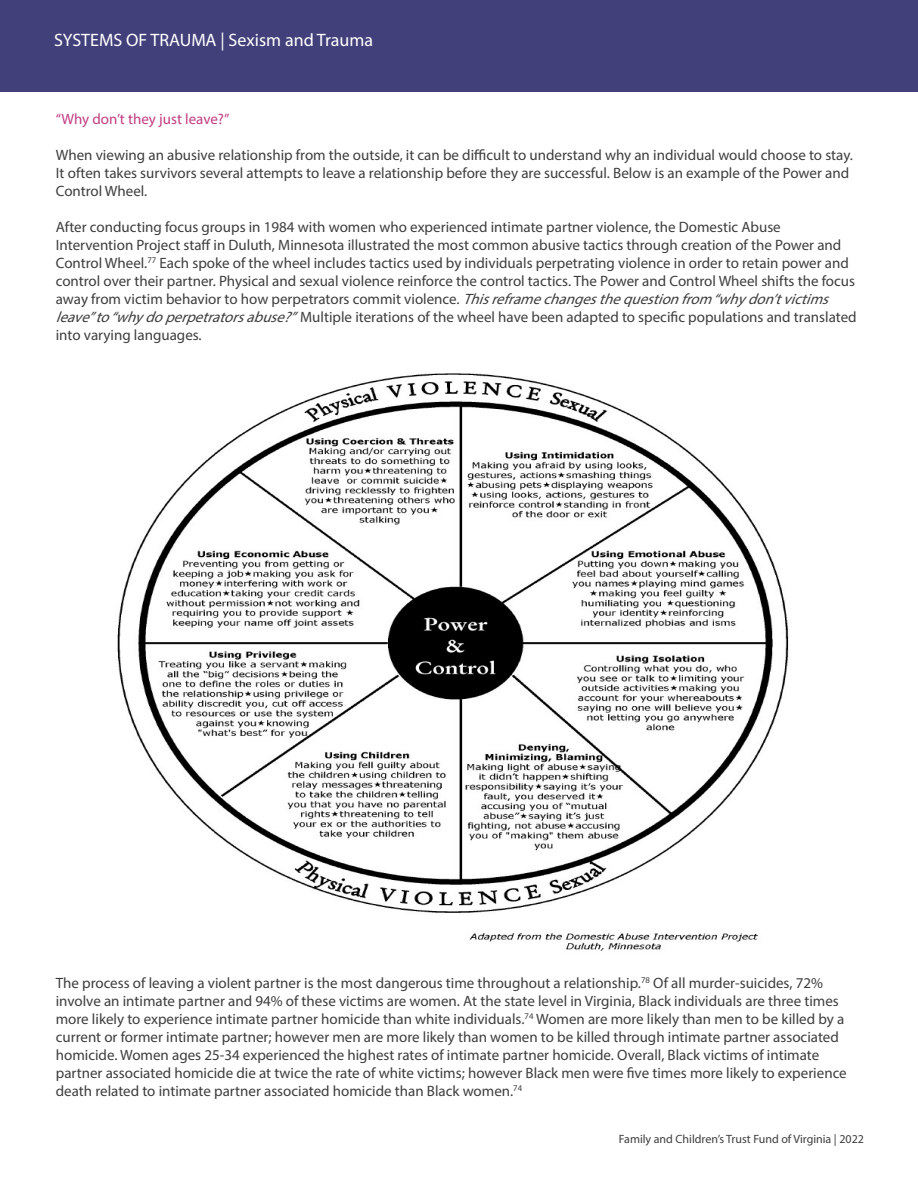
<style>
.page{position:relative;width:918px;height:1188px;background:#fff}
.page>*{position:absolute;margin:0;border:0;box-sizing:border-box;transform-origin:0 0}
.TXT__Intro_Copy{font:18px "Myriad Pro";color:#fff}
.TXT__Body__Copy{font:15px/18px "Myriad Pro";color:#3e3e3f}
.TXT__Body__Subhead{font:15px "Myriad Pro";color:#c03d82}
.t1{font:12px "Myriad Pro";color:#3e3e3f}
.s1{font-style:italic}
</style>
<div class="page">
<div style="left:0;top:0;width:904px;height:92px;background:#42407a"></div>
<svg style="left:904px;top:0;width:14px;height:92px"></svg>
<img style="left:117px;top:373px;width:672px;height:578px">
<p class="TXT__Intro_Copy" style="left:54px;top:29px;width:321px">SYSTEMS OF TRAUMA | Sexism and Trauma</p>
<p class="TXT__Body__Subhead" style="left:56px;top:110px;width:175px">“Why don’t they just leave?”</p>
<p class="TXT__Body__Copy" style="left:56px;top:146px;width:799px">When viewing an abusive relationship from the outside, it can be difficult to understand why an individual would choose to stay.<br>It often takes survivors several attempts to leave a relationship before they are successful. Below is an example of the Power and<br>Control Wheel.</p>
<p class="TXT__Body__Copy" style="left:56px;top:218px;width:802px">After conducting focus groups in 1984 with women who experienced intimate partner violence, the Domestic Abuse Intervention Project staff in Duluth, Minnesota illustrated the most common abusive tactics through creation of the Power and Control Wheel.<sup>77</sup> Each spoke of the wheel includes tactics used by individuals perpetrating violence in order to retain power and control over their partner. Physical and sexual violence reinforce the control tactics. The Power and Control Wheel shifts the focus away from victim behavior to how perpetrators commit violence. <span class="s1">Thisreframechangesthequestionfrom “whydon’tvictims leave”to“whydoperpetratorsabuse?”</span>Multiple iterations of the wheel have been adapted to specific populations and translated into varying languages.</p>
<p class="TXT__Body__Copy" style="left:56px;top:974px;width:793px">The process of leaving a violent partner is the most dangerous time throughout a relationship.<sup>78</sup> Of all murder-suicides, 72% involve an intimate partner and 94% of these victims are women. At the state level in Virginia, Black individuals are three times more likely to experience intimate partner homicide than white individuals.<sup>74</sup> Women are more likely than men to be killed by a current or former intimate partner; however men are more likely than women to be killed through intimate partner associated homicide. Women ages 25-34 experienced the highest rates of intimate partner homicide. Overall, Black victims of intimate partner associated homicide die at twice the rate of white victims; however Black men were five times more likely to experience death related to intimate partner associated homicide than Black women.<sup>74</sup></p>
<p class="t1" style="left:619px;top:1132px;width:247px">Family and Children’s Trust Fund of Virginia | 2022</p>
</div>
